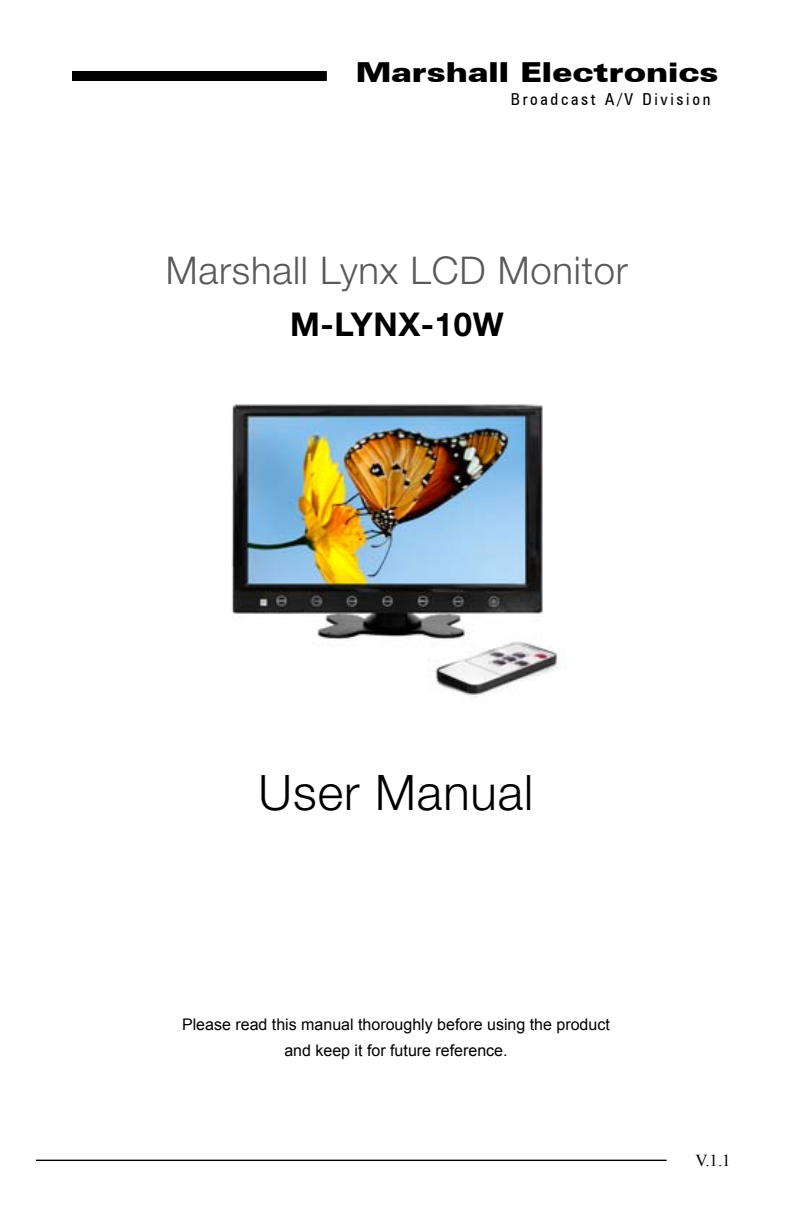
<style>
.page{position:relative;width:792px;height:1224px;background:#fff}
.page>*{position:absolute;margin:0;border:0;box-sizing:border-box;transform-origin:0 0}
.t1{font:300 49px "Helvetica Neue";letter-spacing:.02em;color:#000}
.t2{font:300 38.2px "Helvetica Neue";letter-spacing:.02em;color:#58595b}
.t3{font:700 32.8px "Helvetica Neue";letter-spacing:.02em;color:#000}
.t4{font:900 expanded 27.6px "Zurich BT";letter-spacing:.02em;color:#000}
.t5{font:16.8px "Times New Roman";color:#000}
.t6{font:condensed 16.6px "Zurich BT";letter-spacing:.16em;color:#000}
.t7{font:16px/26px "Arial";color:#000;text-align:center}
</style>
<div class="page">
<div style="left:72px;top:71px;width:255px;height:10px;background:#000"></div>
<hr style="left:36px;top:1160px;width:631px;height:1px;background:#000">
<img style="left:231px;top:404px;width:334px;height:293px">
<h3 class="t4" style="left:356px;top:56px;width:364px">Marshall Electronics</h3>
<p class="t6" style="left:511px;top:89px;width:201px">Broadcast A/V Division</p>
<h2 class="t2" style="left:166px;top:247px;width:464px">Marshall Lynx LCD Monitor</h2>
<h3 class="t3" style="left:290px;top:304px;width:215px">M-LYNX-10W</h3>
<h1 class="t1" style="left:259px;top:763px;width:276px">User Manual</h1>
<p class="t7" style="left:182px;top:1011px;width:429px">Please read this manual thoroughly before using the product and keep it for future reference.</p>
<p class="t5" style="left:695px;top:1149px;width:37px">V.1.1</p>
</div>
